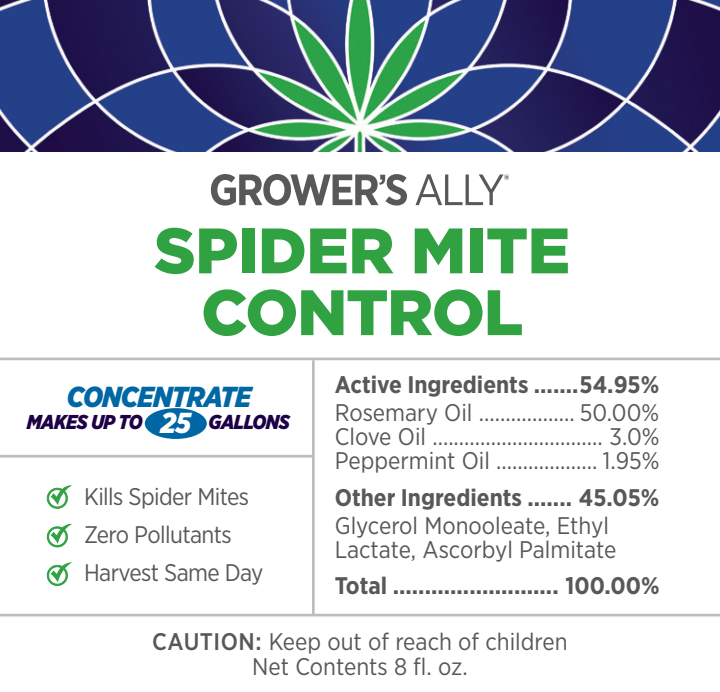
<style>
.page{position:relative;width:720px;height:692px;background:#fff}
.page>*{position:absolute;margin:0;border:0;box-sizing:border-box;transform-origin:0 0}
.t1{font:900 64px "Gotham";letter-spacing:-.01em;color:#31a242}
.t2{font:italic 900 28.8px "Gotham Narrow";letter-spacing:-.03em;color:#0067a4}
.t3{font:italic 900 28.8px "Gotham Narrow";color:#fff}
.t4{font:24px/24px "Gotham Narrow";color:#57585a;text-align:justify}
.t5{font:700 24px "Gotham Narrow";color:#57585a}
.t6{font:24px "Gotham Narrow";letter-spacing:-.025em;color:#57585a}
.t7{font:italic 900 20px "Gotham Narrow";letter-spacing:-.03em;color:#1e0046}
.s1{font-weight:500}
</style>
<div class="page">
<hr style="left:312px;top:360px;width:3px;height:254px;background:#bcbdc0">
<svg style="left:47px;top:485px;width:25px;height:23px"></svg>
<svg style="left:47px;top:523px;width:25px;height:24px"></svg>
<svg style="left:47px;top:562px;width:25px;height:23px"></svg>
<div style="left:145px;top:408px;width:62px;height:30px;background:#0067a4;border-radius:50%"></div>
<img style="left:0;top:0;width:720px;height:151px">
<svg style="left:211px;top:174px;width:196px;height:31px"></svg>
<svg style="left:416px;top:174px;width:93px;height:31px"></svg>
<hr style="left:0;top:357px;width:720px;height:3px;background:#bcbdc0">
<hr style="left:0;top:454px;width:312px;height:3px;background:#bcbdc0">
<hr style="left:0;top:613px;width:720px;height:3px;background:#bcbdc0">
<p class="t1" style="left:154px;top:206px;width:418px">SPIDER MITE</p>
<p class="t1" style="left:201px;top:268px;width:324px">CONTROL</p>
<p class="t2" style="left:67px;top:377px;width:186px">CONCENTRATE</p>
<p class="t7" style="left:27px;top:409px;width:117px">MAKES UP TO</p>
<p class="t7" style="left:209px;top:409px;width:83px">GALLONS</p>
<p class="t3" style="left:160px;top:403px;width:32px">25</p>
<p class="t6" style="left:84px;top:481px;width:166px">Kills Spider Mites</p>
<p class="t6" style="left:84px;top:519px;width:149px">Zero Pollutants</p>
<p class="t6" style="left:84px;top:557px;width:181px">Harvest Same Day</p>
<p class="t5" style="left:335px;top:369px;width:326px">Active Ingredients .......54.95%</p>
<p class="t4" style="left:335px;top:400px;width:326px">Rosemary Oil .................. 50.00% Clove Oil ................................ 3.0% Peppermint Oil ................... 1.95%</p>
<p class="t5" style="left:335px;top:481px;width:326px">Other Ingredients ....... 45.05%</p>
<p class="t4" style="left:335px;top:512px;width:283px">Glycerol Monooleate, Ethyl<br>Lactate, Ascorbyl Palmitate</p>
<p class="t5" style="left:335px;top:570px;width:327px">Total .......................... 100.00%</p>
<p class="t4" style="left:152px;top:629px;width:417px"><span class="s1">CAUTION:</span> Keep out of reach of children</p>
<p class="t4" style="left:252px;top:653px;width:217px">Net Contents 8 fl. oz.</p>
</div>
